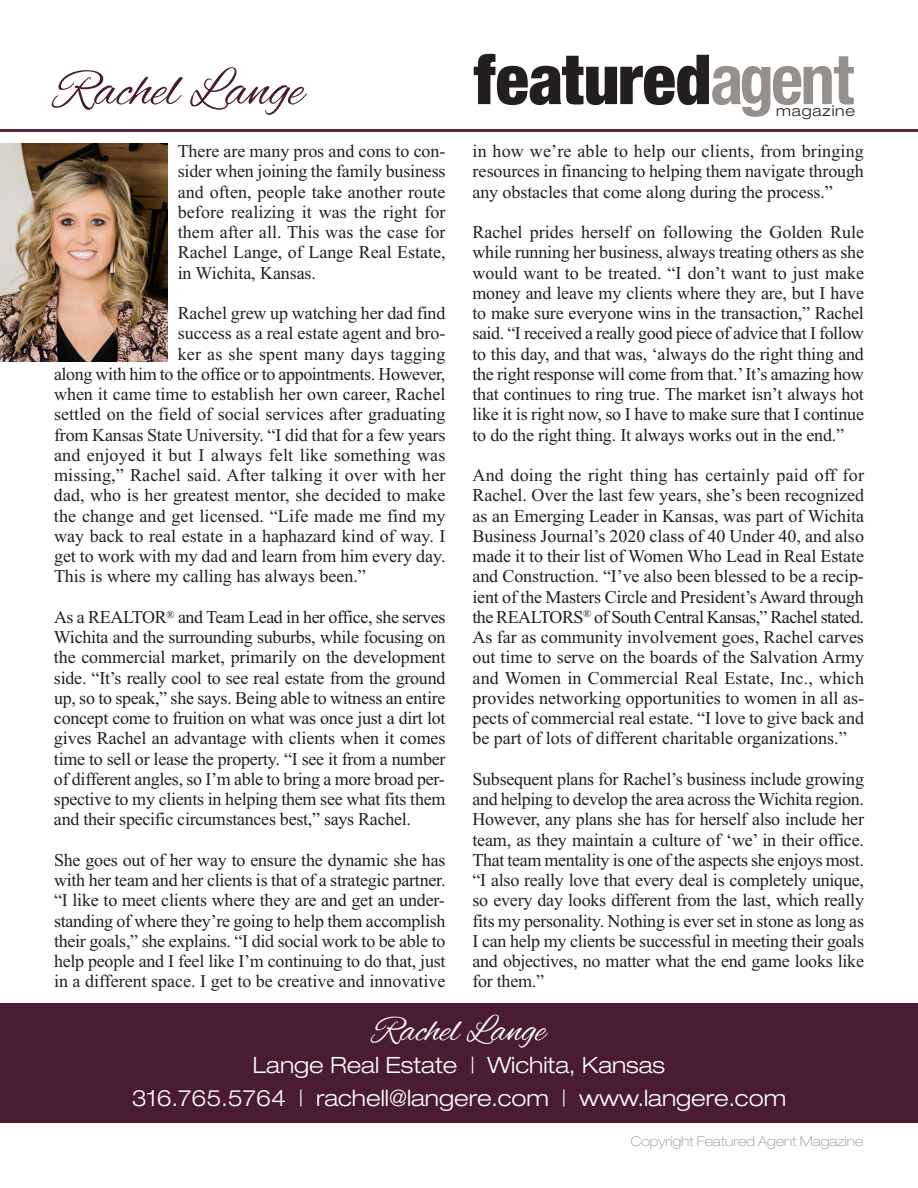
<style>
.page{position:relative;width:918px;height:1188px;background:#fff}
.page>*{position:absolute;margin:0;border:0;box-sizing:border-box;transform-origin:0 0}
.t1{font:900 condensed 69.15px "Helvetica Neue";color:#231f20}
.t2{font:54px "Alex Brush";color:#4a1b34}
.t3{font:37.5px "Alex Brush";color:#fff}
.t4{font:300 expanded 22.5px/33px "Helvetica Neue";color:#fff;text-align:center}
.t5{font:18px/20.2px "Times New Roman";color:#231f20;text-align:justify}
.t6{font:18px "Times New Roman";letter-spacing:-.02em;color:#231f20}
.t7{font:300 expanded 14.85px "Helvetica Neue";letter-spacing:.06em;color:#231f20}
.t8{font:100 expanded 13.5px "Helvetica Neue";color:#939598}
.s1{font-weight:700;color:#95908b}
</style>
<div class="page">
<div style="left:0;top:1004px;width:918px;height:119px;background:#4a1b34"></div>
<hr style="left:0;top:129px;width:918px;height:2px;background:#552b40">
<img style="left:0;top:143px;width:167px;height:219px">
<h2 class="t2" style="left:54px;top:59px;width:251px">Rachel Lange</h2>
<p class="t5" style="left:178px;top:141px;width:269px">There are many pros and cons to con&shy;sider when joining the family business and often, people take another route before realizing it was the right for them after all. This was the case for Rachel Lange, of Lange Real Estate, in Wichita, Kansas.</p>
<p class="t5" style="left:178px;top:303px;width:269px">Rachel grew up watching her dad find</p>
<p class="t5" style="left:178px;top:323px;width:269px">success as a real estate agent and bro-</p>
<p class="t5" style="left:178px;top:343px;width:269px">ker as she spent many days tagging</p>
<p class="t6" style="left:54px;top:363px;width:393px">along with him to the office or to appointments. However,</p>
<p class="t5" style="left:54px;top:384px;width:393px">when it came time to establish her own career, Rachel</p>
<p class="t5" style="left:54px;top:404px;width:393px">settled on the field of social services after graduating</p>
<p class="t5" style="left:54px;top:424px;width:393px">from Kansas State University. “I did that for a few years</p>
<p class="t5" style="left:54px;top:445px;width:393px">and enjoyed it but I always felt like something was</p>
<p class="t5" style="left:54px;top:465px;width:393px">missing,” Rachel said. After talking it over with her</p>
<p class="t5" style="left:54px;top:485px;width:393px">dad, who is her greatest mentor, she decided to make</p>
<p class="t5" style="left:54px;top:505px;width:393px">the change and get licensed. “Life made me find my</p>
<p class="t5" style="left:54px;top:526px;width:393px">way back to real estate in a haphazard kind of way. I</p>
<p class="t5" style="left:54px;top:546px;width:393px">get to work with my dad and learn from him every day.</p>
<p class="t5" style="left:54px;top:566px;width:313px">This is where my calling has always been.”</p>
<p class="t5" style="left:54px;top:607px;width:393px">As a REALTOR<sup>®</sup> and Team Lead in her office, she serves Wichita and the surrounding suburbs, while focusing on the commercial market, primarily on the development side. “It’s really cool to see real estate from the ground up, so to speak,” she says. Being able to witness an entire concept come to fruition on what was once just a dirt lot gives Rachel an advantage with clients when it comes time to sell or lease the property. “I see it from a number of different angles, so I’m able to bring a more broad per&shy;spective to my clients in helping them see what fits them and their specific circumstances best,” says Rachel.</p>
<p class="t5" style="left:54px;top:850px;width:393px">She goes out of her way to ensure the dynamic she has with her team and her clients is that of a strategic partner. “I like to meet clients where they are and get an under&shy;standing of where they’re going to help them accomplish their goals,” she explains. “I did social work to be able to help people and I feel like I’m continuing to do that, just in a different space. I get to be creative and innovative</p>
<h1 class="t1" style="left:474px;top:55px;width:382px">featured<span class="s1">agent</span></h1>
<p class="t7" style="left:776px;top:106px;width:81px">magazine</p>
<p class="t5" style="left:472px;top:141px;width:393px">in how we’re able to help our clients, from bringing resources in financing to helping them navigate through any obstacles that come along during the process.”</p>
<p class="t5" style="left:472px;top:222px;width:393px">Rachel prides herself on following the Golden Rule while running her business, always treating others as she would want to be treated. “I don’t want to just make money and leave my clients where they are, but I have to make sure everyone wins in the transaction,” Rachel said. “I received a really good piece of advice that I follow to this day, and that was, ‘always do the right thing and the right response will come from that.’It’s amazing how that continues to ring true. The market isn’t always hot like it is right now, so I have to make sure that I continue to do the right thing. It always works out in the end.”</p>
<p class="t5" style="left:472px;top:465px;width:393px">And doing the right thing has certainly paid off for Rachel. Over the last few years, she’s been recognized as an Emerging Leader in Kansas, was part of Wichita Business Journal’s 2020 class of 40 Under 40, and also made it to their list of Women Who Lead in Real Estate and Construction. “I’ve also been blessed to be a recip&shy;ient of the Masters Circle and President’sAward through the REALTORS<sup>®</sup> of South Central Kansas,” Rachel stated.<br>As far as community involvement goes, Rachel carves out time to serve on the boards of the Salvation Army and Women in Commercial Real Estate, Inc., which provides networking opportunities to women in all as&shy;pects of commercial real estate. “I love to give back and be part of lots of different charitable organizations.”</p>
<p class="t5" style="left:473px;top:769px;width:393px">Subsequent plans for Rachel’s business include growing and helping to develop the area across the Wichita region.<br>However, any plans she has for herself also include her team, as they maintain a culture of ‘we’ in their office.<br>That team mentality is one of the aspects she enjoys most. “I also really love that every deal is completely unique, so every day looks different from the last, which really fits my personality. Nothing is ever set in stone as long as I can help my clients be successful in meeting their goals and objectives, no matter what the end game looks like for them.”</p>
<h3 class="t3" style="left:372px;top:1009px;width:175px">Rachel Lange</h3>
<p class="t4" style="left:132px;top:1050px;width:656px">Lange Real Estate | Wichita, Kansas<br>316.765.5764 | rachell@langere.com | www.langere.com</p>
<p class="t8" style="left:631px;top:1136px;width:234px">Copyright Featured Agent Magazine</p>
</div>
